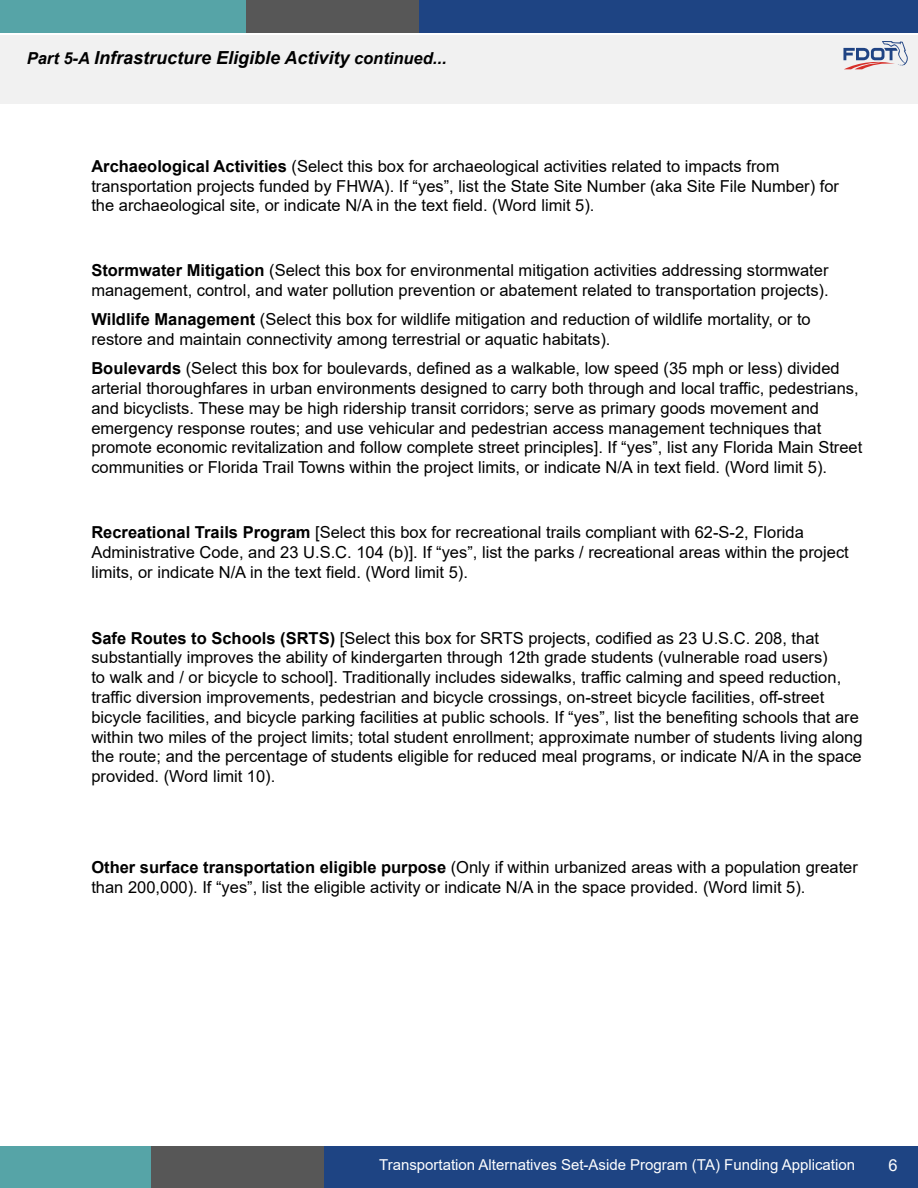
<style>
.page{position:relative;width:918px;height:1188px;background:#fff}
.page>*{position:absolute;margin:0;border:0;box-sizing:border-box;transform-origin:0 0}
.t1{font:italic 700 18px "Arial";color:#000}
.t2{font:16.5px/19.8px "Arial";color:#000}
.t3{font:16.5px "Arial";color:#fff}
.t4{font:15px "Arial";color:#fff}
.s1{font-size:16.5px}
.s2{font-weight:700}
</style>
<div class="page">
<div style="left:0;top:1146px;width:169px;height:42px;background:#56a4a7"></div>
<div style="left:323px;top:1146px;width:595px;height:42px;background:#1e4483"></div>
<div style="left:151px;top:1146px;width:172px;height:42px;background:#575757"></div>
<div style="left:0;top:35px;width:918px;height:69px;background:#f1f1f1"></div>
<div style="left:0;top:0;width:264px;height:33px;background:#56a4a7"></div>
<div style="left:418px;top:0;width:500px;height:33px;background:#1e4483"></div>
<div style="left:246px;top:0;width:172px;height:33px;background:#575757"></div>
<svg style="left:843px;top:41px;width:65px;height:28px"></svg>
<p class="t1" style="left:27px;top:46px;width:421px"><span class="s1">Part 5-A</span> Infrastructure Eligible Activity <span class="s1">continued...</span></p>
<p class="t2" style="left:91px;top:156px;width:749px"><span class="s2">Archaeological Activities</span> (Select this box for archaeological activities related to impacts from transportation projects funded by FHWA). If “yes”, list the State Site Number (aka Site File Number) for the archaeological site, or indicate N/A in the text field. (Word limit 5).</p>
<p class="t2" style="left:91px;top:260px;width:739px"><span class="s2">Stormwater Mitigation</span> (Select this box for environmental mitigation activities addressing stormwater management, control, and water pollution prevention or abatement related to transportation projects).</p>
<p class="t2" style="left:91px;top:309px;width:721px"><span class="s2">Wildlife Management</span> (Select this box for wildlife mitigation and reduction of wildlife mortality, or to restore and maintain connectivity among terrestrial or aquatic habitats).</p>
<p class="t2" style="left:91px;top:358px;width:773px"><span class="s2">Boulevards</span> (Select this box for boulevards, defined as a walkable, low speed (35 mph or less) divided arterial thoroughfares in urban environments designed to carry both through and local traffic, pedestrians, and bicyclists. These may be high ridership transit corridors; serve as primary goods movement and emergency response routes; and use vehicular and pedestrian access management techniques that promote economic revitalization and follow complete street principles]. If “yes”, list any Florida Main Street communities or Florida Trail Towns within the project limits, or indicate N/A in text field. (Word limit 5).</p>
<p class="t2" style="left:91px;top:523px;width:759px"><span class="s2">Recreational Trails Program</span> [Select this box for recreational trails compliant with 62-S-2, Florida<br>Administrative Code, and 23 U.S.C. 104 (b)]. If “yes”, list the parks / recreational areas within the project limits, or indicate N/A in the text field. (Word limit 5).</p>
<p class="t2" style="left:91px;top:628px;width:773px"><span class="s2">Safe Routes to Schools (SRTS)</span> [Select this box for SRTS projects, codified as 23 U.S.C. 208, that substantially improves the ability of kindergarten through 12th grade students (vulnerable road users)<br>to walk and / or bicycle to school]. Traditionally includes sidewalks, traffic calming and speed reduction, traffic diversion improvements, pedestrian and bicycle crossings, on-street bicycle facilities, off-street bicycle facilities, and bicycle parking facilities at public schools. If “yes”, list the benefiting schools that are within two miles of the project limits; total student enrollment; approximate number of students living along the route; and the percentage of students eligible for reduced meal programs, or indicate N/A in the space provided. (Word limit 10).</p>
<p class="t2" style="left:91px;top:857px;width:768px"><span class="s2">Other surface transportation eligible purpose</span> (Only if within urbanized areas with a population greater than 200,000). If “yes”, list the eligible activity or indicate N/A in the space provided. (Word limit 5).</p>
<p class="t4" style="left:379px;top:1155px;width:478px">Transportation Alternatives Set-Aside Program (TA) Funding Application</p>
<p class="t3" style="left:888px;top:1154px;width:11px">6</p>
</div>
